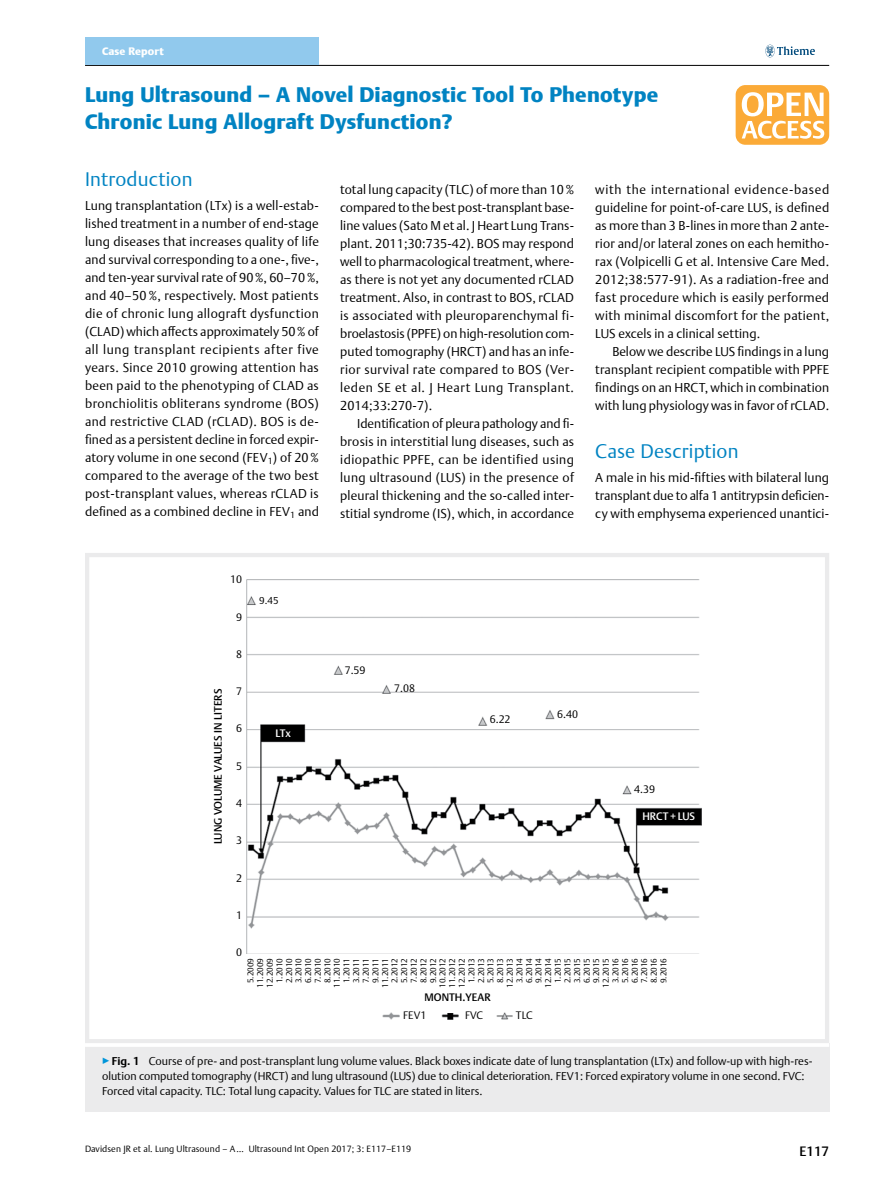
<style>
.page{position:relative;width:893px;height:1191px;background:#fff}
.page>*{position:absolute;margin:0;border:0;box-sizing:border-box;transform-origin:0 0}
.t1{font:900 21px/27px "Thieme Argo 2011";letter-spacing:.01em;color:#0083c2}
.t2{font:300 19.5px "Thieme Argo 2011";letter-spacing:.01em;color:#0083c2}
.t3{font:500 13.5px "Thieme Argo 2011";color:#000}
.t4{font:300 12.75px/18px "Thieme Argo 2011";letter-spacing:.01em;color:#000;text-align:justify}
.t5{font:300 11.25px/15px "Thieme Argo 2011";color:#000}
.t6{font:300 10.8px "Thieme Argo 2011";color:#000}
.t7{font:500 10.8px "Thieme Argo 2011";color:#000}
.t8{font:500 10.8px "Thieme Argo 2011";letter-spacing:-.015em;color:#fff}
.t9{font:900 10.8px "Thieme Argo 2011";letter-spacing:.01em;color:#fff}
.t10{font:300 9.9px "Thieme Argo 2011";color:#000}
.t11{font:300 9px "Thieme Argo 2011";letter-spacing:.01em;color:#000}
.t12{font:300 8.25px/9.6px "Thieme Argo 2011";color:#000;text-align:center}
.s1{color:#0095da}
.s2{font-weight:700}
</style>
<div class="page">
<svg style="left:765px;top:45px;width:50px;height:12px"></svg>
<hr style="left:85px;top:65px;width:744px;height:1px;background:#000">
<div style="left:85px;top:38px;width:234px;height:27px;background:#91c9ed"></div>
<svg style="left:85px;top:553px;width:744px;height:490px"></svg>
<img style="left:247px;top:579px;width:455px;height:374px">
<img style="left:383px;top:1012px;width:16px;height:7px">
<img style="left:441px;top:1013px;width:18px;height:6px">
<img style="left:497px;top:1012px;width:16px;height:7px">
<div style="left:85px;top:1043px;width:744px;height:68px;background:#ebebec"></div>
<hr style="left:85px;top:1043px;width:744px;height:3px;background:#fff">
<div style="left:736px;top:85px;width:93px;height:60px;background:#fbaa37;border-radius:10px"></div>
<svg style="left:742px;top:92px;width:82px;height:47px"></svg>
<p class="t9" style="left:102px;top:44px;width:63px">Case Report</p>
<h1 class="t1" style="left:85px;top:81px;width:575px">Lung Ultrasound – A Novel Diagnostic Tool To Phenotype<br>Chronic Lung Allograft Dysfunction?</h1>
<h2 class="t2" style="left:85px;top:166px;width:109px">Introduction</h2>
<p class="t4" style="left:85px;top:196px;width:235px">Lung transplantation (LTx) is a well-estab&shy;lished treatment in a number of end-stage lung diseases that increases quality of life and survival corresponding to a one-, five-, and ten-year survival rate of 90%, 60–70%, and 40–50 %, respectively. Most patients die of chronic lung allograft dysfunction (CLAD) which affects approximately 50% of all lung transplant recipients after five years. Since 2010 growing attention has been paid to the phenotyping of CLAD as bronchiolitis obliterans syndrome (BOS) and restrictive CLAD (rCLAD). BOS is de&shy;fined as a persistent decline in forced expir&shy;atory volume in one second (FEV<sub>1</sub>) of 20% compared to the average of the two best post-transplant values, whereas rCLAD is defined as a combined decline in FEV<sub>1</sub> and</p>
<p class="t4" style="left:340px;top:180px;width:235px">total lung capacity (TLC) of more than 10% compared to the best post-transplant base&shy;line values (Sato M et al. J Heart Lung Trans&shy;plant. 2011;30:735-42). BOS may respond well to pharmacological treatment, where&shy;as there is not yet any documented rCLAD treatment. Also, in contrast to BOS, rCLAD is associated with pleuroparenchymal fi&shy;broelastosis (PPFE) on high-resolution com&shy;puted tomography (HRCT) and has an infe&shy;rior survival rate compared to BOS (Ver&shy;leden SE et al. J Heart Lung Transplant.<br>2014;33:270-7).</p>
<p class="t4" style="left:340px;top:414px;width:235px;text-indent:17px">Identification of pleura pathology and fi&shy;brosis in interstitial lung diseases, such as idiopathic PPFE, can be identified using lung ultrasound (LUS) in the presence of pleural thickening and the so-called inter&shy;stitial syndrome (IS), which, in accordance</p>
<p class="t4" style="left:595px;top:180px;width:235px">with the international evidence-based guideline for point-of-care LUS, is defined as more than 3 B-lines in more than 2 ante&shy;rior and/or lateral zones on each hemitho&shy;rax (Volpicelli G et al. Intensive Care Med.<br>2012;38:577-91). As a radiation-free and fast procedure which is easily performed with minimal discomfort for the patient, LUS excels in a clinical setting.</p>
<p class="t4" style="left:595px;top:342px;width:235px;text-indent:17px">Below we describe LUS findings in a lung transplant recipient compatible with PPFE findings on an HRCT, which in combination with lung physiology was in favor of rCLAD.</p>
<h2 class="t2" style="left:595px;top:438px;width:145px">Case Description</h2>
<p class="t4" style="left:595px;top:468px;width:235px">A male in his mid-fifties with bilateral lung transplant due to alfa 1 antitrypsin deficien&shy;cy with emphysema experienced unantici-</p>
<p class="t6" style="left:230px;top:572px;width:13px">10</p>
<p class="t7" style="left:211px;top:844px;width:157px;rotate:-90deg">LUNG VOLUME VALUES IN LITERS</p>
<p class="t6" style="left:236px;top:609px;width:7px">9</p>
<p class="t6" style="left:236px;top:647px;width:7px">8</p>
<p class="t6" style="left:236px;top:684px;width:7px">7</p>
<p class="t6" style="left:236px;top:721px;width:7px">6</p>
<p class="t6" style="left:236px;top:758px;width:7px">5</p>
<p class="t6" style="left:236px;top:796px;width:7px">4</p>
<p class="t6" style="left:236px;top:833px;width:7px">3</p>
<p class="t6" style="left:236px;top:870px;width:7px">2</p>
<p class="t6" style="left:236px;top:908px;width:7px">1</p>
<p class="t6" style="left:236px;top:945px;width:7px">0</p>
<p class="t10" style="left:259px;top:593px;width:21px">9.45</p>
<p class="t8" style="left:276px;top:726px;width:17px">LTx</p>
<p class="t6" style="left:345px;top:663px;width:22px">7.59</p>
<p class="t6" style="left:394px;top:680px;width:22px">7.08</p>
<p class="t6" style="left:490px;top:712px;width:22px">6.22</p>
<p class="t6" style="left:557px;top:706px;width:22px">6.40</p>
<p class="t6" style="left:634px;top:782px;width:22px">4.39</p>
<p class="t8" style="left:642px;top:809px;width:54px">HRCT +LUS</p>
<p class="t12" style="left:246px;top:988px;width:31px;rotate:-90deg">5.2009<br>11.2009<br>12.2009<br>1.2010<br>2.2010<br>3.2010<br>6.2010</p>
<p class="t12" style="left:380px;top:988px;width:31px;rotate:-90deg">11.2011<br>2.2012<br>5.2012<br>7.2012<br>8.2012<br>9.2012<br>10.2012<br>11.2012<br>12.2012<br>1.2013<br>2.2013<br>5.2013<br>8.2013<br>12.2013<br>3.2014<br>6.2014<br>9.2014<br>12.2014<br>1.2015<br>2.2015<br>3.2015<br>6.2015<br>9.2015<br>12.2015</p>
<p class="t12" style="left:342px;top:983px;width:27px;text-align:justify;rotate:-90deg">1.2011<br>3.2011<br>7.2011<br>9.2011</p>
<p class="t12" style="left:611px;top:983px;width:27px;text-align:justify;rotate:-90deg">3.2016<br>5.2016<br>6.2016<br>7.2016<br>8.2016<br>9.2016</p>
<p class="t12" style="left:313px;top:983px;width:27px;text-align:left;rotate:-90deg">7.2010<br>8.2010</p>
<p class="t12" style="left:332px;top:988px;width:31px;rotate:-90deg">11.2010</p>
<p class="t7" style="left:425px;top:989px;width:67px">MONTH.YEAR</p>
<p class="t6" style="left:403px;top:1008px;width:25px">FEV1</p>
<p class="t6" style="left:465px;top:1008px;width:19px">FVC</p>
<p class="t6" style="left:516px;top:1008px;width:18px">TLC</p>
<p class="t5" style="left:102px;top:1053px;width:712px"><span class="s1">▶</span><span class="s2">Fig. 1</span> Course of pre- and post-transplant lung volume values. Black boxes indicate date of lung transplantation (LTx) and follow-up with high-res&shy;olution computed tomography (HRCT) and lung ultrasound (LUS) due to clinical deterioration. FEV1: Forced expiratory volume in one second. FVC:<br>Forced vital capacity. TLC: Total lung capacity. Values for TLC are stated in liters.</p>
<p class="t11" style="left:85px;top:1143px;width:328px">Davidsen JR et al. Lung Ultrasound – A … Ultrasound Int Open 2017; 3: E117–E119</p>
<p class="t3" style="left:799px;top:1142px;width:31px">E117</p>
</div>
